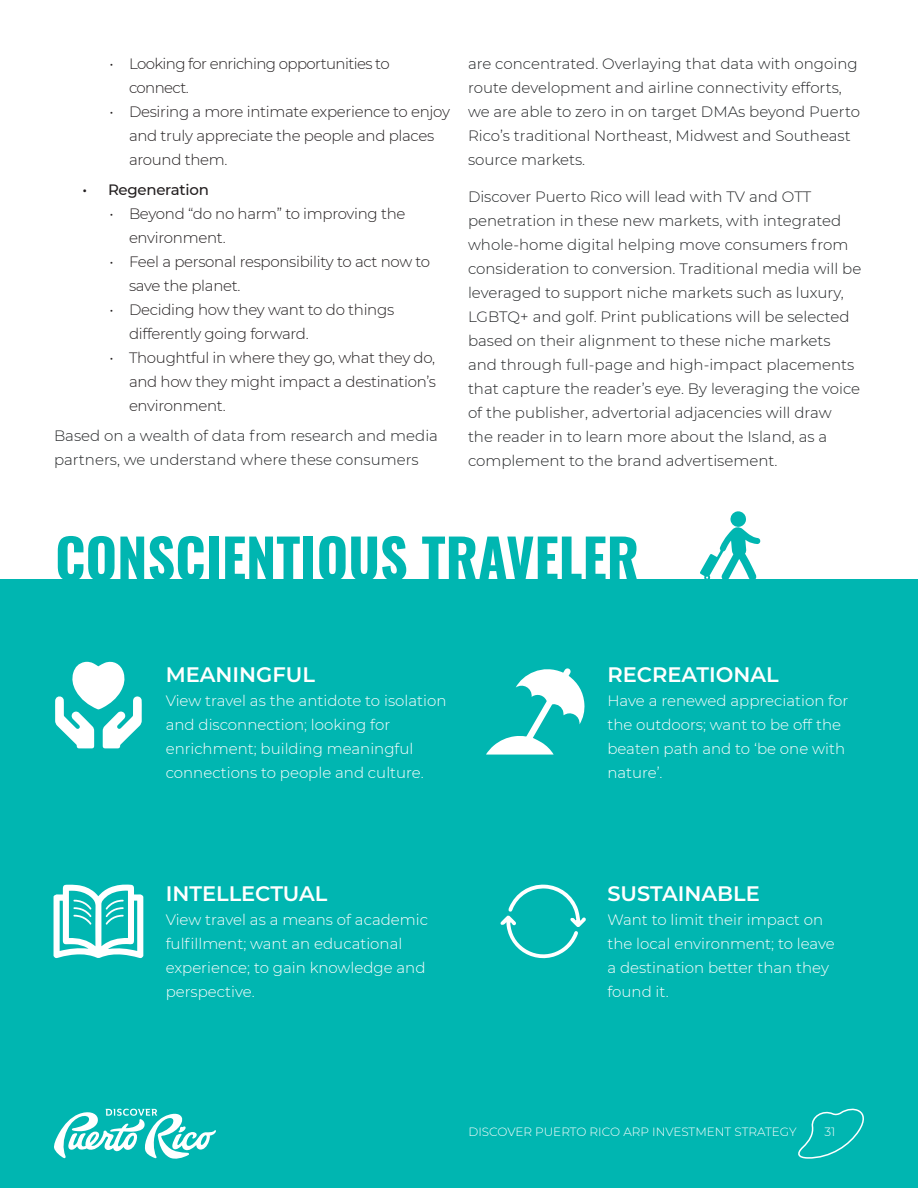
<style>
.page{position:relative;width:918px;height:1188px;background:#fff}
.page>*{position:absolute;margin:0;border:0;box-sizing:border-box;transform-origin:0 0}
.t1{font:700 54px "Oswald";color:#00b6b1}
.Paragraph_Style_1{font:600 21px "Montserrat";color:#fff}
.Body_Copy{font:300 15px/24px "Montserrat";color:#232527}
.Paragraph_Style_1-2{font:300 15px/24px "Montserrat";color:#fff}
.t2{font:300 15px/24px "Montserrat";letter-spacing:-.02em;color:#231f20}
.t3{font:300 15px/24px "Montserrat";letter-spacing:-.04em;color:#231f20}
.t4{font:500 15px "Montserrat";letter-spacing:-.02em;color:#231f20}
.t5{font:300 12px "Montserrat";color:#fff}
</style>
<div class="page">
<div style="left:0;top:580px;width:918px;height:608px;background:#00b6b1"></div>
<svg style="left:798px;top:1108px;width:66px;height:51px"></svg>
<svg style="left:54px;top:1109px;width:162px;height:50px"></svg>
<svg style="left:700px;top:511px;width:60px;height:69px"></svg>
<svg style="left:55px;top:661px;width:87px;height:87px"></svg>
<svg style="left:486px;top:668px;width:99px;height:87px"></svg>
<svg style="left:500px;top:884px;width:86px;height:75px"></svg>
<svg style="left:54px;top:884px;width:89px;height:74px"></svg>
<p class="t3" style="left:129px;top:51px;width:262px;text-indent:-20px">• Looking for enriching opportunities to connect.</p>
<p class="t2" style="left:129px;top:99px;width:323px;text-indent:-20px">• Desiring a more intimate experience to enjoy and truly appreciate the people and places around them.</p>
<p class="t4" style="left:82px;top:179px;width:128px">• Regeneration</p>
<p class="t2" style="left:129px;top:201px;width:278px;text-indent:-20px">• Beyond “do no harm” to improving the environment.</p>
<p class="t2" style="left:129px;top:249px;width:303px;text-indent:-20px">• Feel a personal responsibility to act now to save the planet.</p>
<p class="t2" style="left:129px;top:297px;width:267px;text-indent:-20px">• Deciding how they want to do things differently going forward.</p>
<p class="t2" style="left:129px;top:345px;width:309px;text-align:justify;text-indent:-20px">• Thoughtful in where they go, what they do, and how they might impact a destination’s environment.</p>
<p class="Body_Copy" style="left:54px;top:423px;width:386px">Based on a wealth of data from research and media partners, we understand where these consumers</p>
<p class="Body_Copy" style="left:468px;top:51px;width:394px">are concentrated. Overlaying that data with ongoing route development and airline connectivity efforts, we are able to zero in on target DMAs beyond Puerto Rico’s traditional Northeast, Midwest and Southeast source markets.</p>
<p class="Body_Copy" style="left:468px;top:184px;width:395px">Discover Puerto Rico will lead with TV and OTT penetration in these new markets, with integrated whole-home digital helping move consumers from consideration to conversion. Traditional media will be leveraged to support niche markets such as luxury, LGBTQ+ and golf. Print publications will be selected based on their alignment to these niche markets and through full-page and high-impact placements that capture the reader’s eye. By leveraging the voice of the publisher, advertorial adjacencies will draw<br>the reader in to learn more about the Island, as a complement to the brand advertisement.</p>
<p class="t1" style="left:55px;top:530px;width:585px">CONSCIENTIOUS TRAVELER</p>
<p class="Paragraph_Style_1" style="left:166px;top:660px;width:151px">MEANINGFUL</p>
<p class="Paragraph_Style_1-2" style="left:166px;top:688px;width:282px">View travel as the antidote to isolation and disconnection; looking for enrichment; building meaningful connections to people and culture.</p>
<p class="Paragraph_Style_1" style="left:166px;top:878px;width:163px">INTELLECTUAL</p>
<p class="Paragraph_Style_1-2" style="left:166px;top:907px;width:264px">View travel as a means of academic fulfillment; want an educational experience; to gain knowledge and perspective.</p>
<p class="Paragraph_Style_1" style="left:607px;top:660px;width:173px">RECREATIONAL</p>
<p class="Paragraph_Style_1-2" style="left:607px;top:688px;width:242px">Have a renewed appreciation for the outdoors; want to be off the beaten path and to ‘be one with nature’.</p>
<p class="Paragraph_Style_1" style="left:607px;top:878px;width:154px">SUSTAINABLE</p>
<p class="Paragraph_Style_1-2" style="left:607px;top:907px;width:229px">Want to limit their impact on the local environment; to leave a destination better than they found it.</p>
<p class="t5" style="left:468px;top:1123px;width:330px">DISCOVER PUERTO RICO ARP INVESTMENT STRATEGY</p>
<p class="t5" style="left:825px;top:1123px;width:12px">31</p>
</div>
